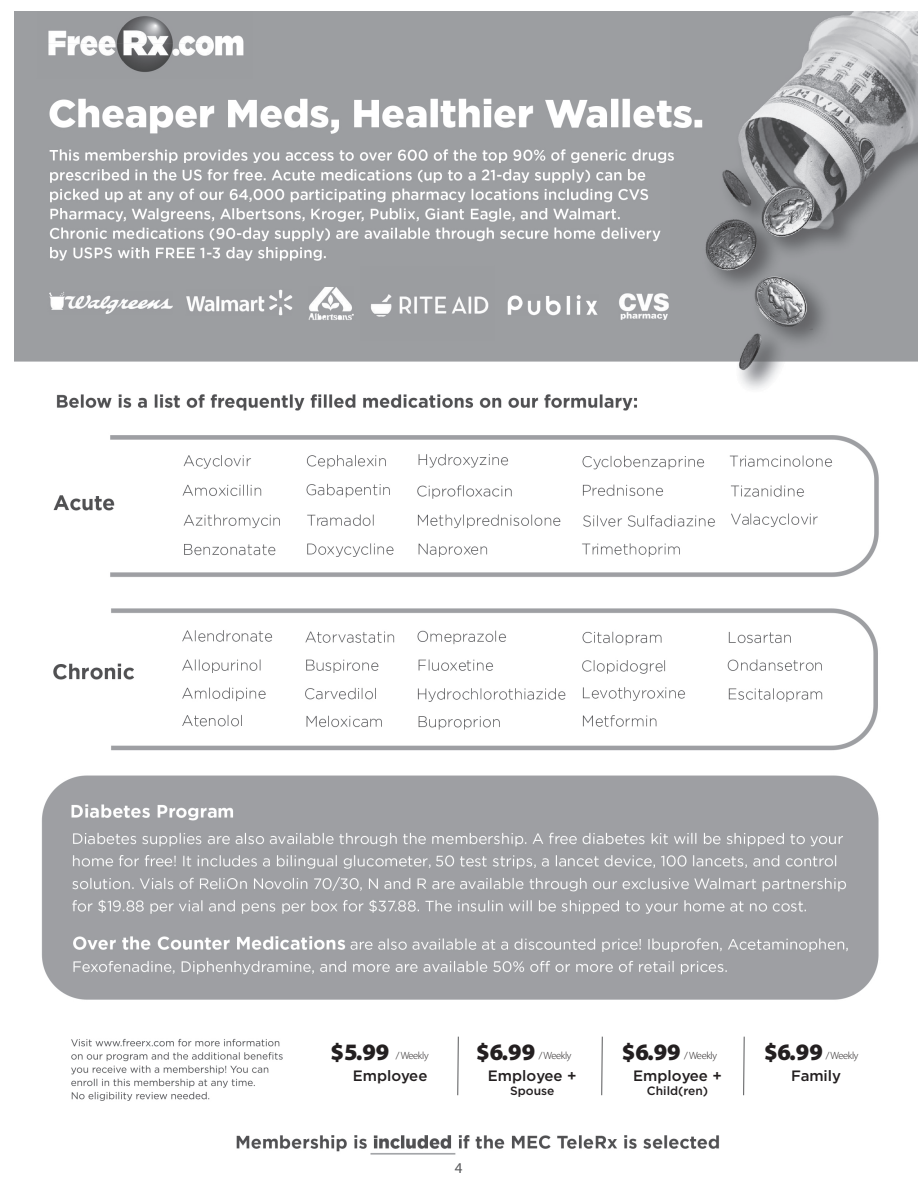
<style>
.page{position:relative;width:918px;height:1188px;background:#fff}
.page>*{position:absolute;margin:0;border:0;box-sizing:border-box;transform-origin:0 0}
.t1{font:900 23.7px "Myriad Pro";color:#231f20}
.t2{font:500 15px "Gotham";color:#231f20}
.t3{font:15px "Myriad Pro";color:#57585a}
.t4{font:500 12px "Gotham";color:#231f20}
.t5{font:300 10.5px "Myriad Pro";letter-spacing:-.04em;color:#231f20}
</style>
<div class="page">
<img style="left:15px;top:12px;width:903px;height:1143px">
<div style="left:305px;top:1019px;width:581px;height:96px;background:#fff"></div>
<svg style="left:457px;top:1036px;width:288px;height:60px"></svg>
<h1 class="t1" style="left:331px;top:1036px;width:60px">$5.99</h1>
<p class="t5" style="left:396px;top:1049px;width:34px">/ Weekly</p>
<h1 class="t1" style="left:476px;top:1036px;width:60px">$6.99</h1>
<p class="t5" style="left:539px;top:1049px;width:34px">/ Weekly</p>
<h1 class="t1" style="left:622px;top:1036px;width:60px">$6.99</h1>
<p class="t5" style="left:684px;top:1049px;width:34px">/ Weekly</p>
<h1 class="t1" style="left:764px;top:1036px;width:60px">$6.99</h1>
<p class="t5" style="left:826px;top:1049px;width:34px">/ Weekly</p>
<p class="t2" style="left:353px;top:1066px;width:76px">Employee</p>
<p class="t2" style="left:488px;top:1066px;width:90px">Employee +</p>
<p class="t4" style="left:510px;top:1083px;width:46px">Spouse</p>
<p class="t3" style="left:455px;top:1159px;width:9px">4</p>
<p class="t2" style="left:633px;top:1066px;width:90px">Employee +</p>
<p class="t4" style="left:647px;top:1083px;width:63px">Child(ren)</p>
<p class="t2" style="left:791px;top:1066px;width:52px">Family</p>
</div>
